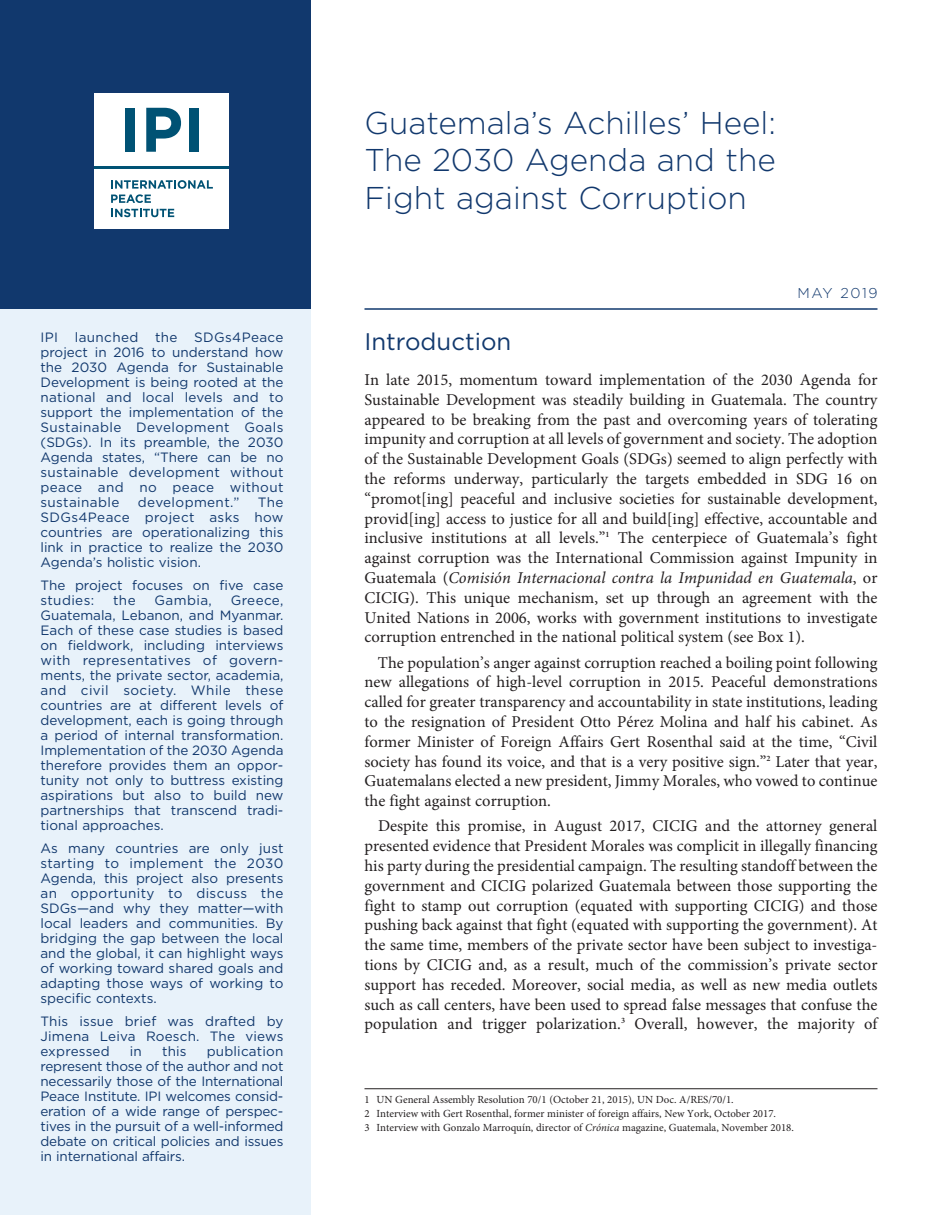
<style>
.page{position:relative;width:945px;height:1215px;background:#fff}
.page>*{position:absolute;margin:0;border:0;box-sizing:border-box;transform-origin:0 0}
.t1{font:300 31.5px/37.8px "Gotham";color:#11386d;text-align:justify}
.t2{font:24px "Gotham";color:#11386d}
.t3{font:16.5px/19.8px "Minion Pro";color:#231f20;text-align:justify}
.t4{font:300 14.25px "Gotham";letter-spacing:.105em;color:#11386d}
.t5{font:13.5px/15px "Gotham";color:#11386d;text-align:justify}
.t6{font:13.5px "Gotham";letter-spacing:.03em;color:#11386d}
.t7{font:10.8px/14px "Minion Pro";color:#231f20}
.s1{font-style:italic}
</style>
<div class="page">
<div style="left:0;top:309px;width:310px;height:906px;background:#e8f2fa"></div>
<div style="left:0;top:0;width:310px;height:309px;background:#11386d"></div>
<div style="left:94px;top:169px;width:136px;height:60px;background:#fff"></div>
<svg style="left:111px;top:180px;width:102px;height:23px"></svg>
<svg style="left:111px;top:209px;width:63px;height:8px"></svg>
<div style="left:94px;top:94px;width:136px;height:72px;background:#fff"></div>
<div style="left:126px;top:108px;width:9px;height:44px;background:#005274"></div>
<svg style="left:146px;top:108px;width:35px;height:44px"></svg>
<div style="left:189px;top:108px;width:9px;height:44px;background:#005274"></div>
<hr style="left:94px;top:166px;width:136px;height:3px;background:#005274">
<hr style="left:364px;top:308px;width:514px;height:2px;background:#11386d">
<hr style="left:364px;top:1088px;width:514px;height:1px;background:#231f20">
<p class="t5" style="left:40px;top:329px;width:245px">IPI launched the SDGs4Peace project in 2016 to understand how the 2030 Agenda for Sustainable Development is being rooted at the national and local levels and to support the implementation of the Sustainable Development Goals (SDGs). In its preamble, the 2030<br>Agenda states, “There can be no sustainable development without peace and no peace without sustainable</p>
<p class="t5" style="left:40px;top:494px;width:245px;text-indent:217px">The SDGs4Peace project asks how countries are operationalizing this link in practice to realize the 2030<br>Agenda’s holistic vision.</p>
<p class="t5" style="left:40px;top:577px;width:244px">The project focuses on five case studies:</p>
<p class="t6" style="left:138px;top:494px;width:103px">development.”</p>
<p class="t5" style="left:113px;top:592px;width:24px">the</p>
<p class="t5" style="left:155px;top:592px;width:59px">Gambia,</p>
<p class="t5" style="left:40px;top:592px;width:245px;text-indent:190px">Greece, Guatemala, Lebanon, and Myanmar.<br>Each of these case studies is based on fieldwork, including interviews with representatives of govern&shy;ments, the private sector, academia, and civil society. While these countries are at different levels of development, each is going through a period of internal transformation.<br>Implementation of the 2030 Agenda therefore provides them an oppor&shy;tunity not only to buttress existing aspirations but also to build new partnerships that transcend tradi&shy;tional approaches.</p>
<p class="t5" style="left:40px;top:841px;width:245px">As many countries are only just starting to implement the 2030<br>Agenda, this project also presents an opportunity to discuss the SDGs—and why they matter—with local leaders and communities. By bridging the gap between the local and the global, it can highlight ways of working toward shared goals and adapting those ways of working to specific contexts.</p>
<p class="t5" style="left:41px;top:1014px;width:244px">This issue brief was drafted by Jimena Leiva Roesch. The views expressed</p>
<p class="t5" style="left:40px;top:1044px;width:245px;text-indent:166px">publication represent those of the author and not necessarily those of the International Peace Institute. IPI welcomes consid&shy;eration of a wide range of perspec&shy;tives in the pursuit of a well-informed debate on critical policies and issues in international affairs.</p>
<p class="t5" style="left:130px;top:1044px;width:14px">in</p>
<p class="t5" style="left:162px;top:1044px;width:26px">this</p>
<h1 class="t1" style="left:364px;top:104px;width:413px">Guatemala’s Achilles’ Heel:<br>The 2030 Agenda and the Fight against Corruption</h1>
<p class="t4" style="left:798px;top:285px;width:81px">MAY 2019</p>
<h2 class="t2" style="left:364px;top:328px;width:148px">Introduction</h2>
<p class="t3" style="left:364px;top:371px;width:515px">In late 2015, momentum toward implementation of the 2030 Agenda for Sustainable Development was steadily building in Guatemala. The country appeared to be breaking from the past and overcoming years of tolerating impunity and corruption at all levels of government and society. The adoption of the Sustainable Development Goals (SDGs) seemed to align perfectly with the reforms underway, particularly the targets embedded in SDG 16 on “promot[ing] peaceful and inclusive societies for sustainable development, provid[ing] access to justice for all and build[ing] effective, accountable and inclusive institutions at all levels.”<sup>1</sup> The centerpiece of Guatemala’s fight against corruption was the International Commission against Impunity in Guatemala (<span class="s1">Comisión Internacional contra la Impunidad en Guatemala</span>, or CICIG). This unique mechanism, set up through an agreement with the United Nations in 2006, works with government institutions to investigate corruption entrenched in the national political system (see Box 1).</p>
<p class="t3" style="left:364px;top:654px;width:515px;text-indent:13px">The population’s anger against corruption reached a boiling point following new allegations of high-level corruption in 2015. Peaceful demonstrations called for greater transparency and accountability in state institutions, leading to the resignation of President Otto Pérez Molina and half his cabinet. As former Minister of Foreign Affairs Gert Rosenthal said at the time, “Civil society has found its voice, and that is a very positive sign.”<sup>2</sup> Later that year, Guatemalans elected a new president, Jimmy Morales, who vowed to continue the fight against corruption.</p>
<p class="t3" style="left:365px;top:818px;width:515px;text-indent:14px">Despite this promise, in August 2017, CICIG and the attorney general presented evidence that President Morales was complicit in illegally financing his party during the presidential campaign. The resulting standoff between the government and CICIG polarized Guatemala between those supporting the fight to stamp out corruption (equated with supporting CICIG) and those pushing back against that fight (equated with supporting the government). At the same time, members of the private sector have been subject to investiga&shy;tions by CICIG and, as a result, much of the commission’s private sector support has receded. Moreover, social media, as well as new media outlets such as call centers, have been used to spread false messages that confuse the population and trigger polarization.<sup>3</sup> Overall, however, the majority of</p>
<p class="t7" style="left:364px;top:1094px;width:431px">1 UN General Assembly Resolution 70/1 (October 21, 2015), UN Doc. A/RES/70/1.<br>2 Interview with Gert Rosenthal, former minister of foreign affairs, New York, October 2017.<br>3 Interview with Gonzalo Marroquín, director of <span class="s1">Crónica</span> magazine, Guatemala, November 2018.</p>
</div>
